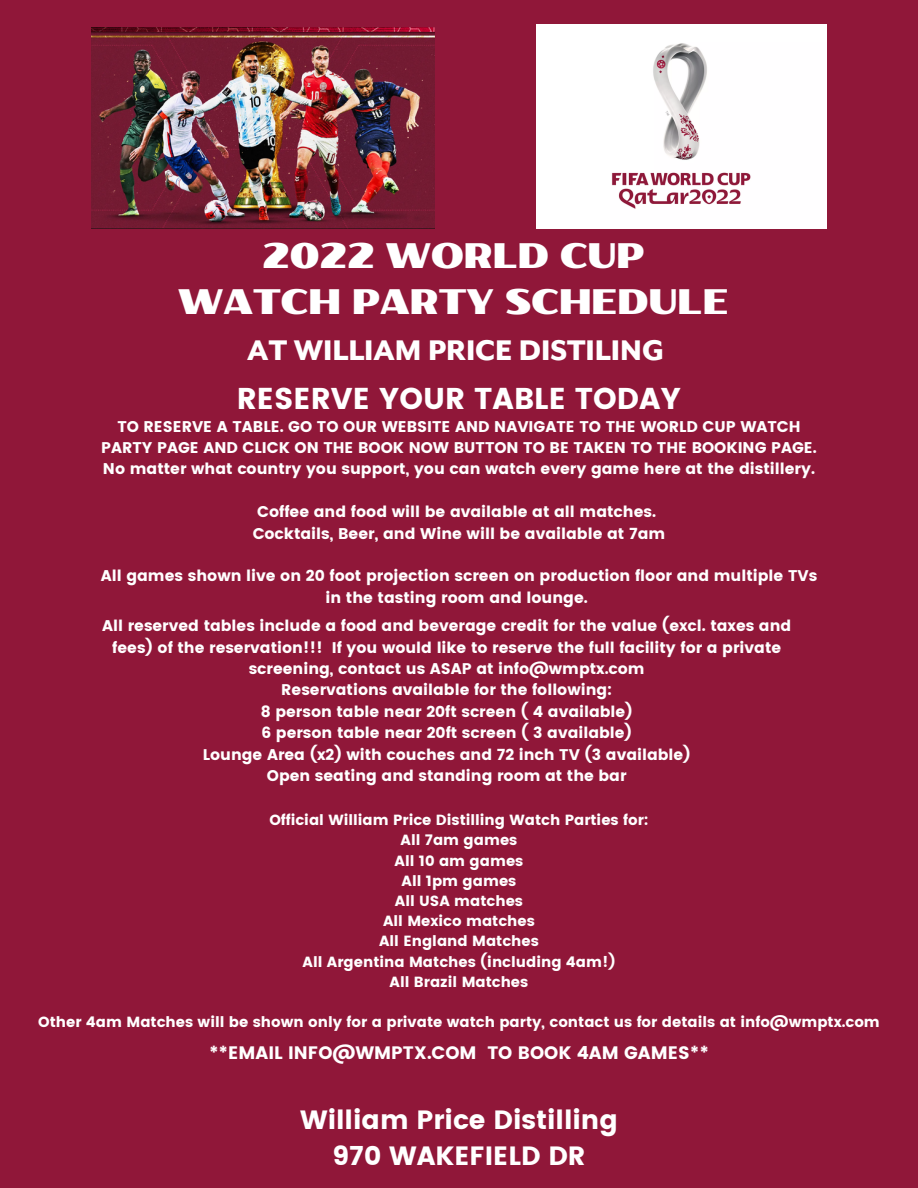
<style>
.page{position:relative;width:918px;height:1188px;background:#901739}
.page>*{position:absolute;margin:0;border:0;box-sizing:border-box;transform-origin:0 0}
.t1{font:33px/46.2px "Ermine Semi Wide";color:#fff;text-align:center}
.t2{font:800 33px "Mr Eaves XL Mod OT";color:#fff}
.t3{font:30px "Poppins";color:#fff}
.t4{font:26.4px/36.5px "Poppins";color:#fff;text-align:center}
.t5{font:18px "Poppins";color:#fff}
.t6{font:15.45px/21.3px "Poppins";color:#fff;text-align:center}
.t7{font:14.7px/20.2px "Poppins";color:#fff;text-align:center}
</style>
<div class="page">
<img style="left:92px;top:28px;width:343px;height:200px">
<img style="left:536px;top:24px;width:290px;height:204px">
<h1 class="t1" style="left:178px;top:237px;width:552px">2022 WORLD CUP<br>WATCH PARTY SCHEDULE</h1>
<h1 class="t2" style="left:247px;top:336px;width:418px">AT WILLIAM PRICE DISTILING</h1>
<h2 class="t3" style="left:237px;top:381px;width:446px">RESERVE YOUR TABLE TODAY</h2>
<p class="t6" style="left:101px;top:416px;width:717px">TO RESERVE A TABLE. GO TO OUR WEBSITE AND NAVIGATE TO THE WORLD CUP WATCH<br>PARTY PAGE AND CLICK ON THE BOOK NOW BUTTON TO BE TAKEN TO THE BOOKING PAGE.<br>No matter what country you support, you can watch every game here at the distillery.</p>
<p class="t6" style="left:253px;top:501px;width:414px;text-align:left">Coffee and food will be available at all matches.<br>Cocktails, Beer, and Wine will be available at 7am</p>
<p class="t6" style="left:101px;top:565px;width:718px">All games shown live on 20 foot projection screen on production floor and multiple TVs in the tasting room and lounge.</p>
<p class="t6" style="left:102px;top:615px;width:691px">All reserved tables include a food and beverage credit for the value (excl. taxes and fees) of the reservation!!! If you would like to reserve the full facility for a private screening, contact us ASAP at info@wmptx.com<br>Reservations available for the following:<br>8 person table near 20ft screen ( 4 available)<br>6 person table near 20ft screen ( 3 available)<br>Lounge Area (x2) with couches and 72 inch TV (3 available)<br>Open seating and standing room at the bar</p>
<p class="t7" style="left:269px;top:810px;width:381px">Official William Price Distilling Watch Parties for:<br>All 7am games<br>All 10 am games<br>All 1pm games<br>All USA matches<br>All Mexico matches<br>All England Matches<br>All Argentina Matches (including 4am!)<br>All Brazil Matches</p>
<p class="t7" style="left:38px;top:1012px;width:843px">Other 4am Matches will be shown only for a private watch party, contact us for details at info@wmptx.com</p>
<p class="t5" style="left:209px;top:1042px;width:501px">**EMAIL INFO@WMPTX.COM TO BOOK 4AM GAMES**</p>
<h3 class="t4" style="left:300px;top:1102px;width:319px">William Price Distilling<br>970 WAKEFIELD DR</h3>
</div>
